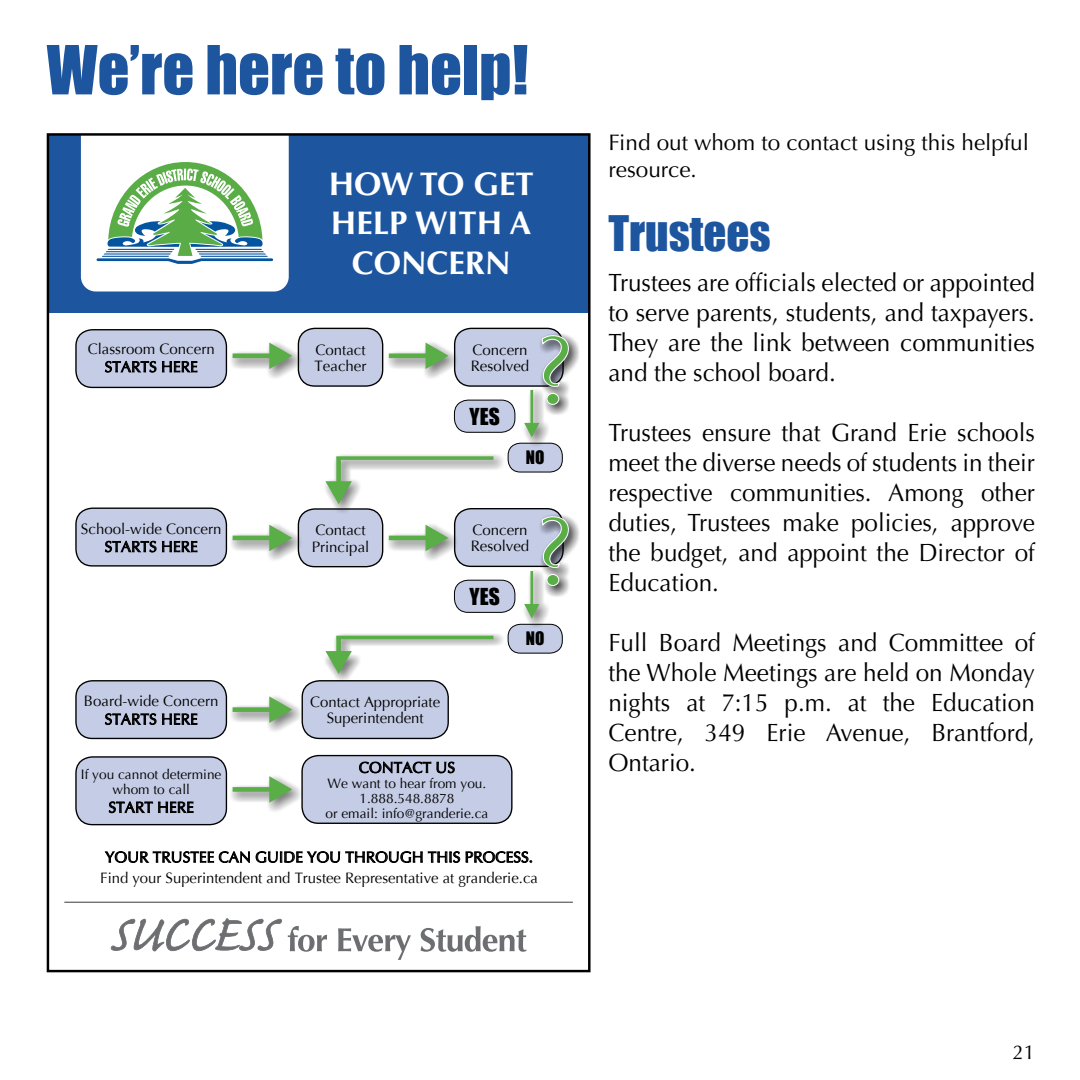
<style>
.page{position:relative;width:1080px;height:1080px;background:#fff}
.page>*{position:absolute;margin:0;border:0;box-sizing:border-box;transform-origin:0 0}
.t1{font:62.5px "Impact";color:#1d559f}
.t2{font:45px "Impact";color:#1d559f}
.t3{font:700 32.75px/39.2px "Optima LT Std";color:#fff;text-align:center}
.t4{font:25px/30px "Optima LT Std";color:#000;text-align:justify}
.t5{font:22.5px/27px "Optima LT Std";color:#000}
.t6{font:21.5px "Impact";color:#000}
.t7{font:20px "Optima LT Std";color:#000}
.t8{font:17px "Impact";color:#000}
.t9{font:15px/16.5px "Optima";color:#000;text-align:center}
.t10{font:13.75px/15px "Optima";color:#000;text-align:center}
</style>
<div class="page">
<div style="left:48px;top:134px;width:541px;height:179px;background:#1d559f"></div>
<div style="left:76px;top:330px;width:150px;height:57px;background:#c5cce5;border-radius:16px"></div>
<div style="left:75px;top:329px;width:152px;height:59px;border:1px solid #000;border-radius:16px"></div>
<div style="left:76px;top:508px;width:150px;height:58px;background:#c5cce5;border-radius:16px"></div>
<div style="left:75px;top:508px;width:152px;height:59px;border:1px solid #000;border-radius:16px"></div>
<div style="left:76px;top:681px;width:150px;height:57px;background:#c5cce5;border-radius:16px"></div>
<div style="left:75px;top:680px;width:152px;height:59px;border:1px solid #000;border-radius:16px"></div>
<div style="left:76px;top:757px;width:150px;height:68px;background:#c5cce5;border-radius:16px"></div>
<div style="left:75px;top:756px;width:152px;height:69px;border:1px solid #000;border-radius:16px"></div>
<svg style="left:105px;top:360px;width:93px;height:13px"></svg>
<svg style="left:105px;top:540px;width:93px;height:13px"></svg>
<svg style="left:105px;top:713px;width:93px;height:13px"></svg>
<svg style="left:109px;top:801px;width:85px;height:13px"></svg>
<div style="left:298px;top:328px;width:85px;height:58px;background:#c5cce5;border-radius:16px"></div>
<div style="left:298px;top:328px;width:85px;height:59px;border:1px solid #000;border-radius:16px"></div>
<div style="left:298px;top:509px;width:85px;height:58px;background:#c5cce5;border-radius:16px"></div>
<div style="left:298px;top:508px;width:85px;height:59px;border:1px solid #000;border-radius:16px"></div>
<div style="left:302px;top:681px;width:146px;height:57px;background:#c5cce5;border-radius:17px"></div>
<div style="left:302px;top:680px;width:147px;height:59px;border:1px solid #000;border-radius:17px"></div>
<div style="left:302px;top:756px;width:210px;height:67px;background:#c5cce5;border-radius:16px"></div>
<div style="left:301px;top:755px;width:212px;height:69px;border:1px solid #000;border-radius:16px"></div>
<svg style="left:359px;top:761px;width:96px;height:13px"></svg>
<div style="left:455px;top:328px;width:108px;height:58px;background:#c5cce5;border-radius:16px"></div>
<div style="left:454px;top:328px;width:110px;height:59px;border:1px solid #000;border-radius:16px"></div>
<div style="left:455px;top:509px;width:108px;height:57px;background:#c5cce5;border-radius:16px"></div>
<div style="left:454px;top:508px;width:110px;height:59px;border:1px solid #000;border-radius:16px"></div>
<div style="left:454px;top:400px;width:61px;height:32px;background:#c5cce5;border-radius:14px"></div>
<div style="left:454px;top:400px;width:61px;height:33px;border:1px solid #000;border-radius:14px"></div>
<div style="left:508px;top:443px;width:54px;height:29px;background:#c5cce5;border-radius:12px"></div>
<div style="left:508px;top:443px;width:55px;height:29px;border:1px solid #000;border-radius:12px"></div>
<div style="left:508px;top:624px;width:54px;height:29px;background:#c5cce5;border-radius:12px"></div>
<div style="left:508px;top:624px;width:55px;height:29px;border:1px solid #000;border-radius:12px"></div>
<svg style="left:548px;top:333px;width:31px;height:39px"></svg>
<svg style="left:548px;top:514px;width:31px;height:40px"></svg>
<svg style="left:231px;top:341px;width:72px;height:39px"></svg>
<svg style="left:233px;top:343px;width:59px;height:26px"></svg>
<svg style="left:231px;top:523px;width:72px;height:39px"></svg>
<svg style="left:233px;top:525px;width:59px;height:26px"></svg>
<svg style="left:231px;top:695px;width:72px;height:36px"></svg>
<svg style="left:233px;top:696px;width:59px;height:27px"></svg>
<svg style="left:231px;top:774px;width:72px;height:39px"></svg>
<svg style="left:233px;top:776px;width:59px;height:27px"></svg>
<svg style="left:388px;top:341px;width:71px;height:39px"></svg>
<svg style="left:389px;top:343px;width:59px;height:26px"></svg>
<svg style="left:388px;top:523px;width:71px;height:39px"></svg>
<svg style="left:389px;top:525px;width:59px;height:26px"></svg>
<svg style="left:522px;top:437px;width:28px;height:9px"></svg>
<svg style="left:524px;top:335px;width:45px;height:102px"></svg>
<svg style="left:522px;top:619px;width:28px;height:8px"></svg>
<svg style="left:524px;top:516px;width:45px;height:103px"></svg>
<svg style="left:324px;top:454px;width:181px;height:61px"></svg>
<svg style="left:325px;top:456px;width:168px;height:48px"></svg>
<svg style="left:324px;top:634px;width:179px;height:48px"></svg>
<svg style="left:325px;top:636px;width:168px;height:38px"></svg>
<svg style="left:105px;top:851px;width:355px;height:12px"></svg>
<svg style="left:466px;top:851px;width:67px;height:12px"></svg>
<div style="left:454px;top:580px;width:61px;height:32px;background:#c5cce5;border-radius:14px"></div>
<div style="left:454px;top:580px;width:61px;height:33px;border:1px solid #000;border-radius:14px"></div>
<svg style="left:111px;top:918px;width:171px;height:33px"></svg>
<svg style="left:288px;top:926px;width:39px;height:26px"></svg>
<svg style="left:338px;top:928px;width:73px;height:32px"></svg>
<svg style="left:421px;top:926px;width:105px;height:26px"></svg>
<hr style="left:64px;top:902px;width:509px;height:1px;background:#6d6e71">
<svg style="left:81px;top:136px;width:208px;height:155px"></svg>
<h1 class="t1" style="left:47px;top:21px;width:483px">We’re here to help!</h1>
<h3 class="t3" style="left:329px;top:165px;width:207px">HOW TO GET<br>HELP WITH A<br>CONCERN</h3>
<p class="t9" style="left:88px;top:340px;width:129px;line-height:18px">Classroom Concern<br>STARTS HERE</p>
<p class="t9" style="left:315px;top:342px;width:53px;text-align:left">Contact<br>Teacher</p>
<p class="t9" style="left:471px;top:342px;width:60px;text-align:left">Concern<br>Resolved</p>
<p class="t6" style="left:470px;top:400px;width:32px">YES</p>
<p class="t8" style="left:526px;top:445px;width:20px">NO</p>
<p class="t9" style="left:81px;top:520px;width:142px;line-height:18px">School-wide Concern<br>STARTS HERE</p>
<p class="t9" style="left:312px;top:522px;width:59px;text-align:left">Contact<br>Principal</p>
<p class="t9" style="left:471px;top:522px;width:60px;text-align:left">Concern<br>Resolved</p>
<p class="t6" style="left:470px;top:580px;width:32px">YES</p>
<p class="t8" style="left:526px;top:626px;width:20px">NO</p>
<p class="t9" style="left:84px;top:692px;width:136px;line-height:18px">Board-wide Concern<br>STARTS HERE</p>
<p class="t10" style="left:81px;top:767px;width:142px">If you cannot determine whom to call</p>
<p class="t9" style="left:109px;top:799px;width:87px">START HERE</p>
<p class="t9" style="left:310px;top:694px;width:131px">Contact Appropriate<br>Superintendent</p>
<p class="t9" style="left:359px;top:759px;width:98px">CONTACT US</p>
<p class="t10" style="left:326px;top:776px;width:164px">We want to hear from you.<br>1.888.548.8878<br>or email: info@granderie.ca</p>
<p class="t9" style="left:100px;top:847px;width:439px;line-height:20.8px">YOUR TRUSTEE CAN GUIDE YOU THROUGH THIS PROCESS.<br>Find your Superintendent and Trustee Representative at granderie.ca</p>
<p class="t5" style="left:608px;top:129px;width:422px">Find out whom to contact using this helpful resource.</p>
<h2 class="t2" style="left:608px;top:198px;width:164px">Trustees</h2>
<p class="t4" style="left:608px;top:268px;width:428px">Trustees are officials elected or appointed to serve parents, students, and taxpayers.<br>They are the link between communities and the school board.</p>
<p class="t4" style="left:608px;top:418px;width:428px">Trustees ensure that Grand Erie schools meet the diverse needs of students in their respective communities. Among other duties, Trustees make policies, approve the budget, and appoint the Director of Education.</p>
<p class="t4" style="left:608px;top:628px;width:428px">Full Board Meetings and Committee of the Whole Meetings are held on Monday nights at 7:15 p.m. at the Education Centre, 349 Erie Avenue, Brantford, Ontario.</p>
<p class="t7" style="left:1013px;top:1040px;width:24px">21</p>
</div>
